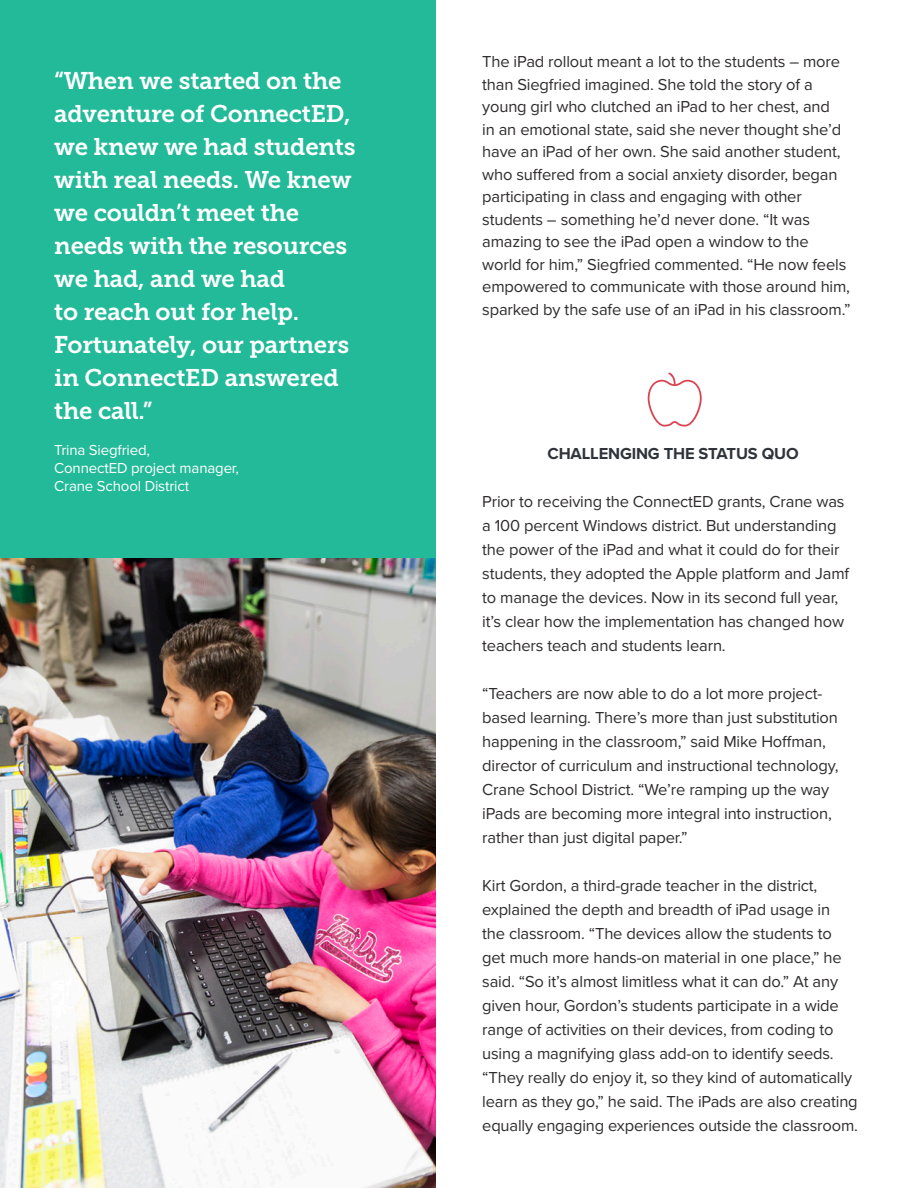
<style>
.page{position:relative;width:918px;height:1188px;background:#fff}
.page>*{position:absolute;margin:0;border:0;box-sizing:border-box;transform-origin:0 0}
.t1{font:24px/33px "Museo Slab 700";letter-spacing:-.01em;color:#fff}
.t2{font:16.5px/24px "Proxima Nova";letter-spacing:-.01em;color:#2f2c2c}
.t3{font:700 16.5px "Proxima Nova";letter-spacing:-.01em;color:#2f343a}
.t4{font:15px/18px "Proxima Nova";letter-spacing:-.01em;color:#fff}
</style>
<div class="page">
<img style="left:0;top:557px;width:436px;height:631px">
<div style="left:0;top:0;width:436px;height:557px;background:#23ba99"></div>
<svg style="left:648px;top:372px;width:54px;height:55px"></svg>
<p class="t1" style="left:54px;top:64px;width:303px">“When we started on the adventure of ConnectED, we knew we had students with real needs. We knew we couldn’t meet the needs with the resources we had, and we had<br>to reach out for help.<br>Fortunately, our partners in ConnectED answered the call.”</p>
<p class="t4" style="left:54px;top:441px;width:186px">Trina Siegfried,<br>ConnectED project manager,<br>Crane School District</p>
<p class="t2" style="left:482px;top:51px;width:370px;line-height:22.5px">The iPad rollout meant a lot to the students – more than Siegfried imagined. She told the story of a young girl who clutched an iPad to her chest, and<br>in an emotional state, said she never thought she’d have an iPad of her own. She said another student, who suffered from a social anxiety disorder, began participating in class and engaging with other students – something he’d never done. “It was amazing to see the iPad open a window to the world for him,” Siegfried commented. “He now feels empowered to communicate with those around him, sparked by the safe use of an iPad in his classroom.”</p>
<p class="t3" style="left:548px;top:443px;width:253px">CHALLENGING THE STATUS QUO</p>
<p class="t2" style="left:482px;top:489px;width:369px">Prior to receiving the ConnectED grants, Crane was a 100 percent Windows district. But understanding the power of the iPad and what it could do for their students, they adopted the Apple platform and Jamf to manage the devices. Now in its second full year, it’s clear how the implementation has changed how teachers teach and students learn.</p>
<p class="t2" style="left:482px;top:681px;width:358px">“Teachers are now able to do a lot more project&shy;based learning. There’s more than just substitution happening in the classroom,” said Mike Hoffman, director of curriculum and instructional technology, Crane School District. “We’re ramping up the way iPads are becoming more integral into instruction, rather than just digital paper.”</p>
<p class="t2" style="left:482px;top:873px;width:377px">Kirt Gordon, a third-grade teacher in the district, explained the depth and breadth of iPad usage in<br>the classroom. “The devices allow the students to get much more hands-on material in one place,” he said. “So it’s almost limitless what it can do.” At any given hour, Gordon’s students participate in a wide range of activities on their devices, from coding to using a magnifying glass add-on to identify seeds. “They really do enjoy it, so they kind of automatically learn as they go,” he said. The iPads are also creating equally engaging experiences outside the classroom.</p>
</div>
